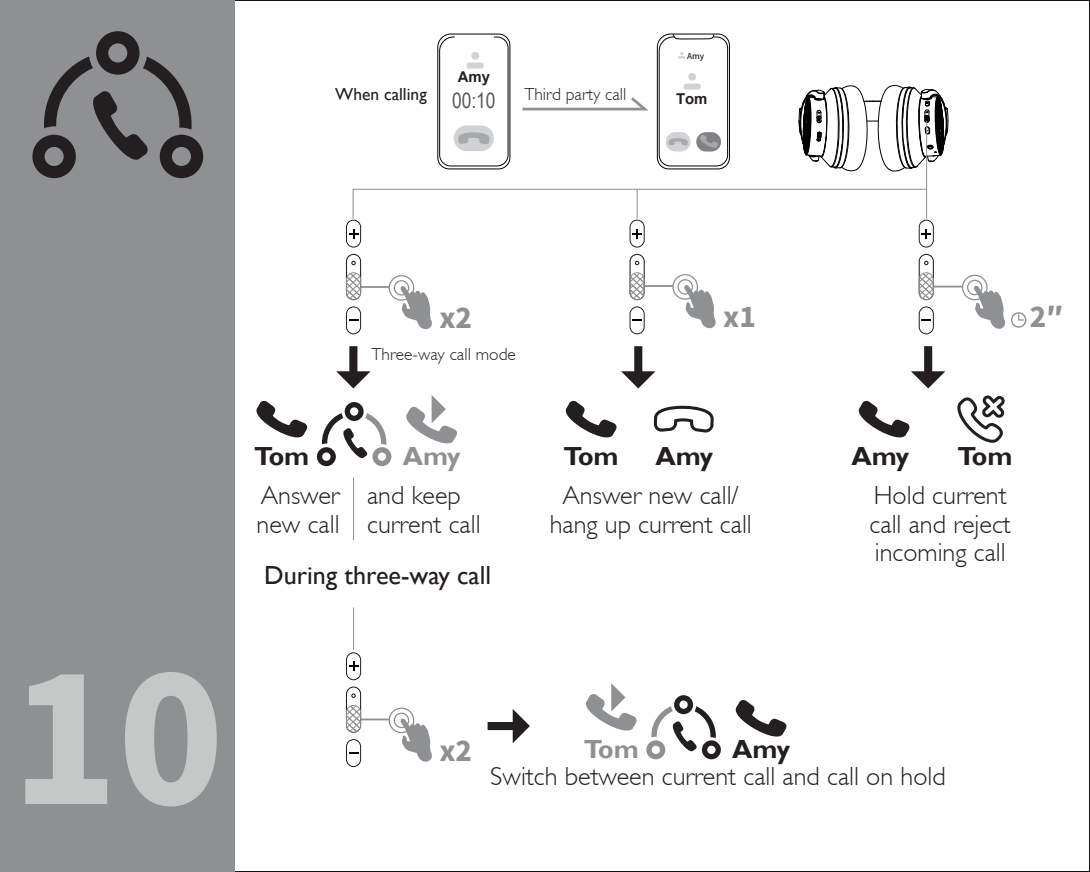
<style>
.page{position:relative;width:1090px;height:872px;background:#fff}
.page>*{position:absolute;margin:0;border:0;box-sizing:border-box;transform-origin:0 0}
.t1{font:800 27.2px "Source Han Sans SC";color:#8e9091}
.t2{font:300 26px/28.8px "Gill Light S Si";color:#231f20}
.t3{font:26px "Gill Sans";color:#231f20}
.t4{font:700 26px "Gill Sans";letter-spacing:-.02em;color:#231f20}
.t5{font:700 26px "Gill Sans";letter-spacing:-.02em;color:#8e9091}
.t6{font:21.2px "Arial Narrow";color:#57585a}
.t7{font:300 17.6px "Gill Light S Si";color:#231f20}
.t8{font:17.6px "Gill Sans";color:#231f20}
.t9{font:700 14.8px "Arial";color:#231f20}
.t10{font:500 8px "Source Han Sans SC";color:#231f20}
</style>
<div class="page">
<svg style="left:798px;top:85px;width:150px;height:87px"></svg>
<div style="left:0;top:0;width:235px;height:871px;background:#8e9091"></div>
<svg style="left:25px;top:674px;width:82px;height:130px"></svg>
<svg style="left:125px;top:672px;width:92px;height:134px"></svg>
<svg style="left:32px;top:31px;width:171px;height:147px"></svg>
<div style="left:437px;top:34px;width:73px;height:135px;border:1px solid #050303;border-radius:12px"></div>
<svg style="left:439px;top:36px;width:69px;height:130px"></svg>
<div style="left:471px;top:52px;width:8px;height:8px;background:#d1d2d4;border-radius:50%"></div>
<div style="left:466px;top:63px;width:18px;height:6px;background:#d1d2d4;border-radius:2px"></div>
<div style="left:657px;top:34px;width:72px;height:135px;border:1px solid #050303;border-radius:12px"></div>
<svg style="left:658px;top:34px;width:70px;height:132px"></svg>
<svg style="left:522px;top:97px;width:127px;height:14px"></svg>
<svg style="left:621px;top:346px;width:34px;height:42px"></svg>
<svg style="left:336px;top:346px;width:34px;height:42px"></svg>
<svg style="left:317px;top:402px;width:74px;height:64px"></svg>
<svg style="left:256px;top:400px;width:52px;height:38px"></svg>
<svg style="left:406px;top:395px;width:51px;height:49px"></svg>
<hr style="left:644px;top:285px;width:29px;height:2px;background:#8e9091">
<div style="left:672px;top:274px;width:26px;height:26px;border:1px solid #8e9091;border-radius:50%"></div>
<div style="left:677px;top:279px;width:16px;height:16px;border:1px solid #8e9091;border-radius:50%"></div>
<svg style="left:684px;top:285px;width:32px;height:43px"></svg>
<hr style="left:360px;top:286px;width:29px;height:2px;background:#8e9091">
<div style="left:388px;top:275px;width:26px;height:26px;border:1px solid #8e9091;border-radius:50%"></div>
<div style="left:393px;top:280px;width:16px;height:16px;border:1px solid #8e9091;border-radius:50%"></div>
<svg style="left:400px;top:286px;width:32px;height:43px"></svg>
<svg style="left:911px;top:346px;width:34px;height:42px"></svg>
<div style="left:961px;top:275px;width:26px;height:25px;border:1px solid #8e9091;border-radius:50%"></div>
<div style="left:966px;top:280px;width:16px;height:15px;border:1px solid #8e9091;border-radius:50%"></div>
<svg style="left:973px;top:285px;width:53px;height:44px"></svg>
<svg style="left:487px;top:709px;width:43px;height:34px"></svg>
<svg style="left:565px;top:400px;width:52px;height:38px"></svg>
<svg style="left:653px;top:406px;width:60px;height:26px"></svg>
<svg style="left:957px;top:395px;width:48px;height:48px"></svg>
<svg style="left:858px;top:400px;width:52px;height:38px"></svg>
<svg style="left:646px;top:695px;width:74px;height:64px"></svg>
<svg style="left:735px;top:700px;width:52px;height:37px"></svg>
<svg style="left:586px;top:683px;width:51px;height:48px"></svg>
<div style="left:352px;top:189px;width:575px;height:30px;border:1px solid #8e9091"></div>
<hr style="left:636px;top:189px;width:1px;height:30px;background:#8e9091">
<hr style="left:925px;top:121px;width:2px;height:68px;background:#8e9091">
<hr style="left:353px;top:477px;width:1px;height:63px;background:#8e9091">
<hr style="left:353px;top:607px;width:1px;height:43px;background:#8e9091">
<hr style="left:360px;top:718px;width:29px;height:2px;background:#8e9091">
<div style="left:388px;top:707px;width:26px;height:26px;border:1px solid #8e9091;border-radius:50%"></div>
<div style="left:393px;top:712px;width:16px;height:16px;border:1px solid #8e9091;border-radius:50%"></div>
<svg style="left:400px;top:718px;width:32px;height:43px"></svg>
<div style="left:346px;top:220px;width:15px;height:27px;border:1px solid #231f20;border-radius:7px"></div>
<svg style="left:349px;top:229px;width:9px;height:9px"></svg>
<div style="left:346px;top:306px;width:15px;height:28px;border:1px solid #231f20;border-radius:7px"></div>
<div style="left:346px;top:254px;width:15px;height:46px;border:1px solid #231f20;border-radius:7px"></div>
<div style="left:346px;top:272px;width:15px;height:28px;border:1px solid #8e9091;border-radius:7px"></div>
<svg style="left:346px;top:273px;width:14px;height:27px"></svg>
<svg style="left:351px;top:261px;width:5px;height:4px"></svg>
<div style="left:346px;top:652px;width:15px;height:28px;border:1px solid #231f20;border-radius:7px"></div>
<svg style="left:349px;top:661px;width:9px;height:10px"></svg>
<div style="left:346px;top:739px;width:15px;height:28px;border:1px solid #231f20;border-radius:7px"></div>
<svg style="left:349px;top:752px;width:9px;height:2px"></svg>
<div style="left:346px;top:686px;width:15px;height:47px;border:1px solid #231f20;border-radius:7px"></div>
<div style="left:346px;top:705px;width:15px;height:28px;border:1px solid #8e9091;border-radius:7px"></div>
<svg style="left:346px;top:705px;width:14px;height:27px"></svg>
<svg style="left:351px;top:693px;width:5px;height:5px"></svg>
<div style="left:629px;top:220px;width:15px;height:27px;border:1px solid #231f20;border-radius:7px"></div>
<svg style="left:632px;top:229px;width:10px;height:9px"></svg>
<div style="left:629px;top:306px;width:15px;height:28px;border:1px solid #231f20;border-radius:7px"></div>
<div style="left:629px;top:254px;width:15px;height:46px;border:1px solid #231f20;border-radius:7px"></div>
<div style="left:629px;top:272px;width:15px;height:28px;border:1px solid #8e9091;border-radius:7px"></div>
<svg style="left:630px;top:273px;width:14px;height:27px"></svg>
<svg style="left:635px;top:261px;width:4px;height:4px"></svg>
<div style="left:918px;top:220px;width:15px;height:27px;border:1px solid #231f20;border-radius:7px"></div>
<svg style="left:921px;top:229px;width:10px;height:9px"></svg>
<div style="left:918px;top:306px;width:15px;height:28px;border:1px solid #231f20;border-radius:7px"></div>
<div style="left:918px;top:254px;width:15px;height:46px;border:1px solid #231f20;border-radius:7px"></div>
<div style="left:918px;top:272px;width:15px;height:28px;border:1px solid #8e9091;border-radius:7px"></div>
<svg style="left:919px;top:273px;width:43px;height:27px"></svg>
<svg style="left:924px;top:261px;width:4px;height:4px"></svg>
<p class="t10" style="left:687px;top:51px;width:19px">Amy</p>
<p class="t9" style="left:457px;top:66px;width:34px">Amy</p>
<p class="t6" style="left:452px;top:84px;width:45px">00:10</p>
<p class="t9" style="left:676px;top:88px;width:33px">Tom</p>
<p class="t8" style="left:335px;top:84px;width:93px">When calling</p>
<p class="t7" style="left:524px;top:84px;width:104px">Third party call</p>
<p class="t1" style="left:439px;top:303px;width:34px">x2</p>
<p class="t1" style="left:723px;top:302px;width:34px">x1</p>
<p class="t1" style="left:1029px;top:302px;width:35px">2″</p>
<p class="t7" style="left:371px;top:344px;width:146px">Three-way call mode</p>
<p class="t4" style="left:254px;top:440px;width:57px">Tom</p>
<p class="t5" style="left:402px;top:440px;width:59px">Amy</p>
<p class="t2" style="left:256px;top:481px;width:84px">Answer new call</p>
<p class="t2" style="left:367px;top:481px;width:115px">and keep current call</p>
<p class="t3" style="left:264px;top:560px;width:228px">During three-way call</p>
<p class="t4" style="left:563px;top:440px;width:57px">Tom</p>
<p class="t4" style="left:655px;top:440px;width:59px">Amy</p>
<p class="t4" style="left:851px;top:440px;width:59px">Amy</p>
<p class="t4" style="left:957px;top:440px;width:57px">Tom</p>
<p class="t2" style="left:549px;top:481px;width:203px;text-align:center">Answer new call/ hang up current call</p>
<p class="t2" style="left:869px;top:481px;width:143px">Hold current call and reject incoming call</p>
<p class="t1" style="left:439px;top:735px;width:34px">x2</p>
<p class="t5" style="left:583px;top:733px;width:57px">Tom</p>
<p class="t4" style="left:732px;top:733px;width:59px">Amy</p>
<p class="t2" style="left:490px;top:762px;width:457px">Switch between current call and call on hold</p>
</div>
